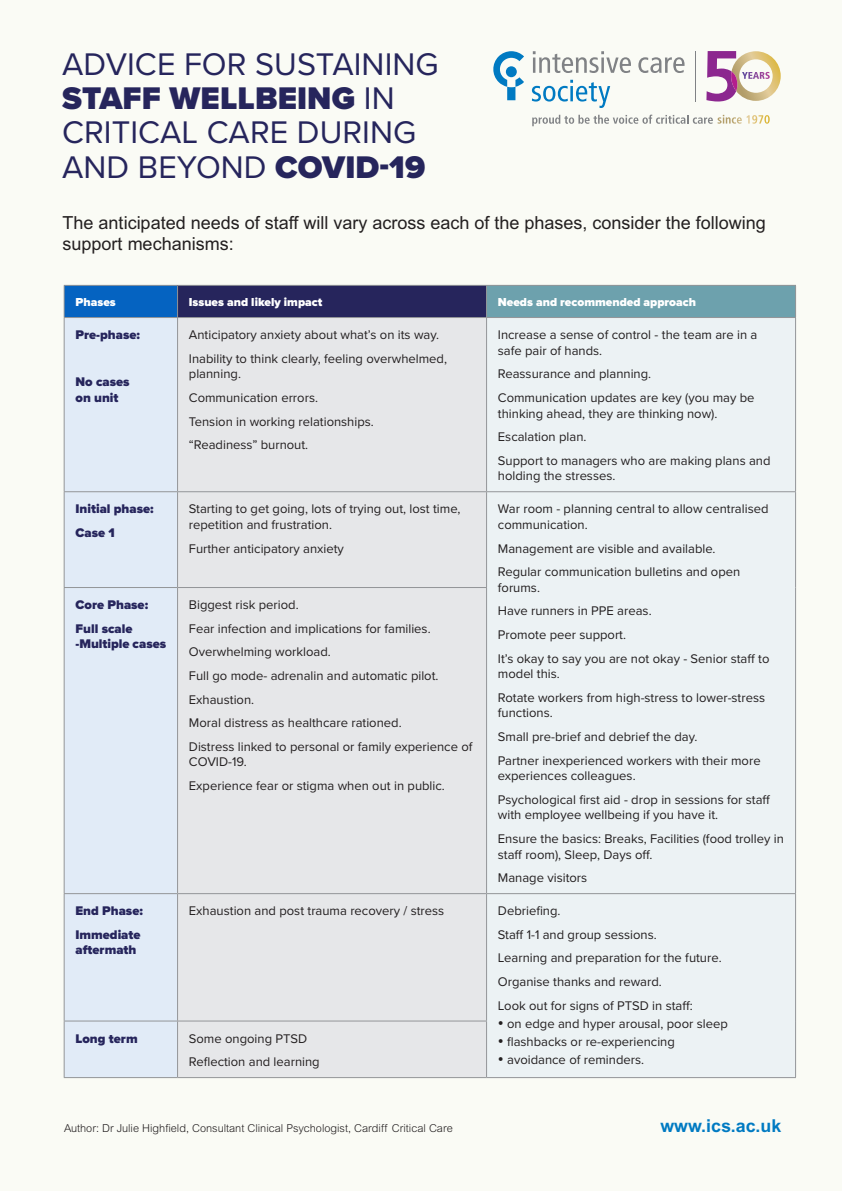
<style>
.page{position:relative;width:842px;height:1191px;background:#fafbf5}
.page>*{position:absolute;margin:0;border:0;box-sizing:border-box;transform-origin:0 0}
.t1{font:32.4px/34.3px "Proxima Nova";letter-spacing:.005em;color:#26255c}
.t2{font:18px/21.9px "Arial MT Std";color:#231f20}
.t3{font:700 17.8px "Arial MT Std";color:#007ac2}
.No_Spacing{font:13px/15.6px "Proxima Nova";color:#231f20}
.No_Spacing-2{font:900 13px/15.6px "Proxima Nova";color:#26255c}
.No_Spacing-3{font:900 12px "Proxima Nova";color:#fff}
.t4{font:300 10.9px "Arial MT Std";color:#231f20}
.s1{font-weight:900}
</style>
<div class="page">
<svg style="left:638px;top:57px;width:46px;height:16px"></svg>
<svg style="left:533px;top:51px;width:98px;height:22px"></svg>
<svg style="left:532px;top:80px;width:78px;height:28px"></svg>
<svg style="left:493px;top:51px;width:31px;height:49px"></svg>
<div style="left:506px;top:66px;width:11px;height:11px;background:#007ac2;border-radius:50%"></div>
<hr style="left:696px;top:51px;width:1px;height:51px;background:#808285">
<svg style="left:532px;top:115px;width:238px;height:11px"></svg>
<svg style="left:706px;top:51px;width:75px;height:50px"></svg>
<div style="left:64px;top:285px;width:114px;height:32px;background:#0563c1"></div>
<div style="left:178px;top:285px;width:309px;height:32px;background:#26255c"></div>
<div style="left:487px;top:285px;width:308px;height:32px;background:#6da1ad"></div>
<div style="left:65px;top:318px;width:112px;height:759px;background:#e1ebf7"></div>
<div style="left:178px;top:318px;width:308px;height:759px;background:#e6e7e9"></div>
<div style="left:487px;top:318px;width:308px;height:759px;background:#ecf2f4"></div>
<hr style="left:64px;top:285px;width:114px;height:1px;background:#939598">
<hr style="left:64px;top:286px;width:1px;height:31px;background:#939598">
<hr style="left:178px;top:285px;width:309px;height:1px;background:#939598">
<hr style="left:177px;top:286px;width:1px;height:31px;background:#939598">
<hr style="left:487px;top:285px;width:309px;height:1px;background:#939598">
<hr style="left:486px;top:286px;width:1px;height:31px;background:#939598">
<hr style="left:795px;top:286px;width:1px;height:31px;background:#939598">
<hr style="left:64px;top:317px;width:114px;height:1px;background:#939598">
<hr style="left:64px;top:318px;width:1px;height:173px;background:#939598">
<hr style="left:178px;top:317px;width:309px;height:1px;background:#939598">
<hr style="left:177px;top:318px;width:1px;height:173px;background:#939598">
<hr style="left:487px;top:317px;width:309px;height:1px;background:#939598">
<hr style="left:486px;top:318px;width:1px;height:173px;background:#939598">
<hr style="left:795px;top:318px;width:1px;height:173px;background:#939598">
<hr style="left:64px;top:491px;width:114px;height:1px;background:#939598">
<hr style="left:64px;top:492px;width:1px;height:95px;background:#939598">
<hr style="left:178px;top:491px;width:309px;height:1px;background:#939598">
<hr style="left:177px;top:492px;width:1px;height:95px;background:#939598">
<hr style="left:487px;top:491px;width:309px;height:1px;background:#939598">
<hr style="left:486px;top:492px;width:1px;height:95px;background:#939598">
<hr style="left:795px;top:492px;width:1px;height:95px;background:#939598">
<hr style="left:64px;top:587px;width:114px;height:1px;background:#939598">
<hr style="left:64px;top:588px;width:1px;height:305px;background:#939598">
<hr style="left:178px;top:587px;width:309px;height:1px;background:#939598">
<hr style="left:177px;top:588px;width:1px;height:305px;background:#939598">
<hr style="left:486px;top:588px;width:1px;height:305px;background:#939598">
<hr style="left:795px;top:587px;width:1px;height:306px;background:#939598">
<hr style="left:64px;top:893px;width:114px;height:1px;background:#939598">
<hr style="left:64px;top:894px;width:1px;height:126px;background:#939598">
<hr style="left:178px;top:893px;width:309px;height:1px;background:#939598">
<hr style="left:177px;top:894px;width:1px;height:126px;background:#939598">
<hr style="left:487px;top:893px;width:309px;height:1px;background:#939598">
<hr style="left:486px;top:894px;width:1px;height:126px;background:#939598">
<hr style="left:795px;top:894px;width:1px;height:127px;background:#939598">
<hr style="left:64px;top:1020px;width:114px;height:1px;background:#939598">
<hr style="left:64px;top:1021px;width:1px;height:56px;background:#939598">
<hr style="left:178px;top:1020px;width:309px;height:1px;background:#939598">
<hr style="left:177px;top:1021px;width:1px;height:56px;background:#939598">
<hr style="left:486px;top:1021px;width:1px;height:56px;background:#939598">
<hr style="left:795px;top:1021px;width:1px;height:56px;background:#939598">
<hr style="left:64px;top:1077px;width:114px;height:1px;background:#939598">
<hr style="left:178px;top:1077px;width:309px;height:1px;background:#939598">
<hr style="left:487px;top:1077px;width:309px;height:1px;background:#939598">
<p class="t1" style="left:62px;top:47px;width:378px">ADVICE FOR SUSTAINING<br><span class="s1">STAFF WELLBEING</span> IN<br>CRITICAL CARE DURING<br>AND BEYOND <span class="s1">COVID-19</span></p>
<p class="t2" style="left:63px;top:211px;width:705px">The anticipated needs of staff will vary across each of the phases, consider the following support mechanisms:</p>
<p class="No_Spacing-3" style="left:75px;top:295px;width:42px">Phases</p>
<p class="No_Spacing-3" style="left:189px;top:295px;width:135px">Issues and likely impact</p>
<p class="No_Spacing-3" style="left:498px;top:295px;width:200px">Needs and recommended approach</p>
<p class="No_Spacing-2" style="left:75px;top:328px;width:66px">Pre-phase:</p>
<p class="No_Spacing-2" style="left:75px;top:375px;width:56px">No cases on unit</p>
<p class="No_Spacing" style="left:189px;top:327px;width:252px">Anticipatory anxiety about what’s on its way.</p>
<p class="No_Spacing" style="left:189px;top:351px;width:260px">Inability to think clearly, feeling overwhelmed, planning.</p>
<p class="No_Spacing" style="left:189px;top:390px;width:131px">Communication errors.</p>
<p class="No_Spacing" style="left:189px;top:414px;width:186px">Tension in working relationships.</p>
<p class="No_Spacing" style="left:189px;top:437px;width:121px">“Readiness” burnout.</p>
<p class="No_Spacing" style="left:498px;top:327px;width:261px">Increase a sense of control - the team are in a safe pair of hands.</p>
<p class="No_Spacing" style="left:498px;top:366px;width:155px">Reassurance and planning.</p>
<p class="No_Spacing" style="left:498px;top:390px;width:258px">Communication updates are key (you may be thinking ahead, they are thinking now).</p>
<p class="No_Spacing" style="left:498px;top:429px;width:90px">Escalation plan.</p>
<p class="No_Spacing" style="left:498px;top:453px;width:274px">Support to managers who are making plans and holding the stresses.</p>
<p class="No_Spacing-2" style="left:75px;top:502px;width:80px">Initial phase:</p>
<p class="No_Spacing-2" style="left:75px;top:525px;width:41px">Case 1</p>
<p class="No_Spacing-2" style="left:75px;top:598px;width:74px">Core Phase:</p>
<p class="No_Spacing-2" style="left:75px;top:621px;width:92px">Full scale -Multiple cases</p>
<p class="No_Spacing" style="left:189px;top:501px;width:273px">Starting to get going, lots of trying out, lost time, repetition and frustration.</p>
<p class="No_Spacing" style="left:189px;top:540px;width:157px">Further anticipatory anxiety</p>
<p class="No_Spacing" style="left:189px;top:597px;width:111px">Biggest risk period.</p>
<p class="No_Spacing" style="left:189px;top:621px;width:243px">Fear infection and implications for families.</p>
<p class="No_Spacing" style="left:189px;top:644px;width:143px">Overwhelming workload.</p>
<p class="No_Spacing" style="left:189px;top:668px;width:251px">Full go mode- adrenalin and automatic pilot.</p>
<p class="No_Spacing" style="left:189px;top:691px;width:67px">Exhaustion.</p>
<p class="No_Spacing" style="left:189px;top:715px;width:214px">Moral distress as healthcare rationed.</p>
<p class="No_Spacing" style="left:189px;top:739px;width:285px">Distress linked to personal or family experience of<br>COVID-19.</p>
<p class="No_Spacing" style="left:189px;top:778px;width:257px">Experience fear or stigma when out in public.</p>
<p class="No_Spacing" style="left:498px;top:501px;width:272px">War room - planning central to allow centralised communication.</p>
<p class="No_Spacing" style="left:498px;top:540px;width:219px">Management are visible and available.</p>
<p class="No_Spacing" style="left:498px;top:564px;width:244px">Regular communication bulletins and open forums.</p>
<p class="No_Spacing" style="left:498px;top:603px;width:155px">Have runners in PPE areas.</p>
<p class="No_Spacing" style="left:498px;top:627px;width:130px">Promote peer support.</p>
<p class="No_Spacing" style="left:498px;top:650px;width:273px">It’s okay to say you are not okay - Senior staff to model this.</p>
<p class="No_Spacing" style="left:498px;top:690px;width:269px">Rotate workers from high-stress to lower-stress functions.</p>
<p class="No_Spacing" style="left:498px;top:729px;width:201px">Small pre-brief and debrief the day.</p>
<p class="No_Spacing" style="left:498px;top:752px;width:264px">Partner inexperienced workers with their more experiences colleagues.</p>
<p class="No_Spacing" style="left:498px;top:792px;width:274px">Psychological first aid - drop in sessions for staff with employee wellbeing if you have it.</p>
<p class="No_Spacing" style="left:498px;top:831px;width:287px">Ensure the basics: Breaks, Facilities (food trolley in staff room), Sleep, Days off.</p>
<p class="No_Spacing" style="left:498px;top:870px;width:91px">Manage visitors</p>
<p class="No_Spacing" style="left:189px;top:903px;width:257px">Exhaustion and post trauma recovery / stress</p>
<p class="No_Spacing" style="left:498px;top:903px;width:64px">Debriefing.</p>
<p class="No_Spacing" style="left:498px;top:927px;width:160px">Staff 1-1 and group sessions.</p>
<p class="No_Spacing" style="left:498px;top:950px;width:225px">Learning and preparation for the future.</p>
<p class="No_Spacing" style="left:498px;top:974px;width:165px">Organise thanks and reward.</p>
<p class="No_Spacing" style="left:498px;top:997px;width:196px">Look out for signs of PTSD in staff:</p>
<p class="No_Spacing" style="left:498px;top:1015px;width:231px">• on edge and hyper arousal, poor sleep</p>
<p class="No_Spacing" style="left:498px;top:1033px;width:178px">• flashbacks or re-experiencing</p>
<p class="No_Spacing" style="left:498px;top:1051px;width:148px">• avoidance of reminders.</p>
<p class="No_Spacing-2" style="left:75px;top:904px;width:69px">End Phase:</p>
<p class="No_Spacing-2" style="left:75px;top:927px;width:67px">Immediate aftermath</p>
<p class="No_Spacing-2" style="left:75px;top:1031px;width:64px">Long term</p>
<p class="No_Spacing" style="left:189px;top:1030px;width:120px">Some ongoing PTSD</p>
<p class="No_Spacing" style="left:189px;top:1054px;width:132px">Reflection and learning</p>
<p class="t4" style="left:64px;top:1122px;width:390px">Author: Dr Julie Highfield, Consultant Clinical Psychologist, Cardiff Critical Care</p>
<p class="t3" style="left:660px;top:1115px;width:122px">www.ics.ac.uk</p>
</div>
